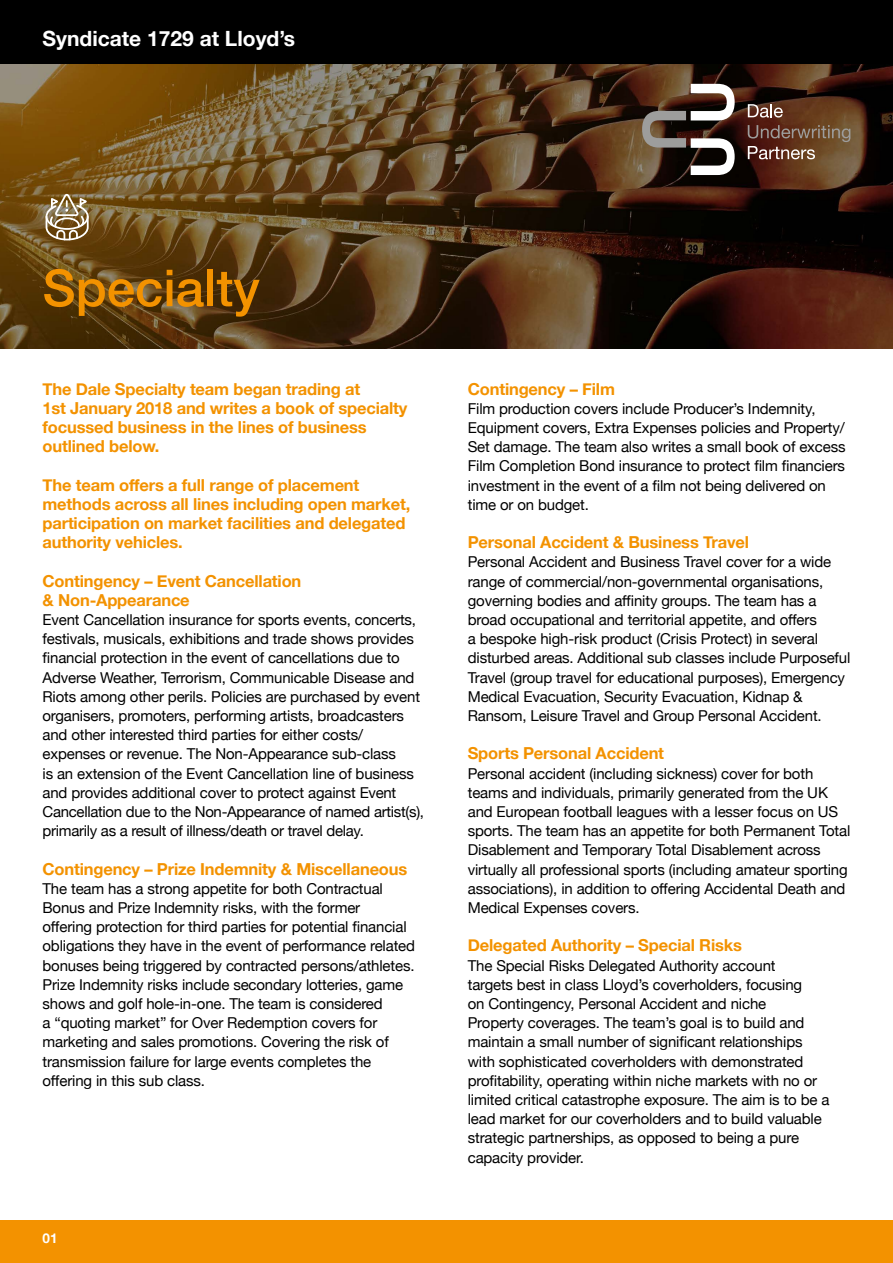
<style>
.page{position:relative;width:893px;height:1263px;background:#fff}
.page>*{position:absolute;margin:0;border:0;box-sizing:border-box;transform-origin:0 0}
.t1{font:500 51px "Helvetica Neue";color:#f39200}
.t2{font:700 21px "Helvetica Neue";color:#fff}
.t3{font:700 16.5px/19.2px "Helvetica Neue";letter-spacing:-.01em;color:#f39200}
.t4{font:15px/19.2px "Helvetica Neue";letter-spacing:-.01em;color:#000}
.t5{font:700 13.5px "Helvetica Neue";color:#fff}
</style>
<div class="page">
<img style="left:0;top:64px;width:893px;height:285px">
<svg style="left:642px;top:84px;width:93px;height:91px"></svg>
<svg style="left:748px;top:104px;width:35px;height:14px"></svg>
<svg style="left:748px;top:125px;width:102px;height:34px;background:#74513e"></svg>
<div style="left:0;top:0;width:893px;height:64px;background:#000"></div>
<div style="left:0;top:1220px;width:893px;height:43px;background:#f39200"></div>
<svg style="left:45px;top:193px;width:45px;height:48px"></svg>
<p class="t2" style="left:43px;top:22px;width:254px">Syndicate 1729 at Lloyd’s</p>
<p class="t1" style="left:43px;top:247px;width:219px">Specialty</p>
<p class="t3" style="left:43px;top:379px;width:319px">The Dale Specialty team began trading at</p>
<p class="t3" style="left:43px;top:399px;width:366px">1st January 2018 and writes a book of specialty focussed business in the lines of business outlined below.</p>
<p class="t3" style="left:43px;top:475px;width:369px">The team offers a full range of placement methods across all lines including open market, participation on market facilities and delegated authority vehicles.</p>
<p class="t3" style="left:43px;top:571px;width:260px">Contingency – Event Cancellation &amp; Non-Appearance</p>
<p class="t4" style="left:43px;top:611px;width:379px">Event Cancellation insurance for sports events, concerts, festivals, musicals, exhibitions and trade shows provides financial protection in the event of cancellations due to Adverse Weather, Terrorism, Communicable Disease and Riots among other perils. Policies are purchased by event organisers, promoters, performing artists, broadcasters and other interested third parties for either costs/ expenses or revenue. The Non-Appearance sub-class</p>
<p class="t4" style="left:43px;top:764px;width:383px">is an extension of the Event Cancellation line of business and provides additional cover to protect against Event Cancellation due to the Non-Appearance of named artist(s), primarily as a result of illness/death or travel delay.</p>
<p class="t3" style="left:43px;top:859px;width:366px">Contingency – Prize Indemnity &amp; Miscellaneous</p>
<p class="t4" style="left:43px;top:880px;width:374px">The team has a strong appetite for both Contractual Bonus and Prize Indemnity risks, with the former<br>offering protection for third parties for potential financial obligations they have in the event of performance related bonuses being triggered by contracted persons/athletes.<br>Prize Indemnity risks include secondary lotteries, game shows and golf hole-in-one. The team is considered<br>a “quoting market” for Over Redemption covers for marketing and sales promotions. Covering the risk of transmission failure for large events completes the offering in this sub class.</p>
<p class="t5" style="left:43px;top:1227px;width:17px">01</p>
<p class="t3" style="left:468px;top:379px;width:149px">Contingency – Film</p>
<p class="t4" style="left:468px;top:400px;width:379px">Film production covers include Producer’s Indemnity, Equipment covers, Extra Expenses policies and Property/ Set damage. The team also writes a small book of excess Film Completion Bond insurance to protect film financiers investment in the event of a film not being delivered on time or on budget.</p>
<p class="t3" style="left:468px;top:533px;width:283px">Personal Accident &amp; Business Travel</p>
<p class="t4" style="left:468px;top:553px;width:384px">Personal Accident and Business Travel cover for a wide range of commercial/non-governmental organisations, governing bodies and affinity groups. The team has a broad occupational and territorial appetite, and offers<br>a bespoke high-risk product (Crisis Protect) in several disturbed areas. Additional sub classes include Purposeful Travel (group travel for educational purposes), Emergency Medical Evacuation, Security Evacuation, Kidnap &amp; Ransom, Leisure Travel and Group Personal Accident.</p>
<p class="t3" style="left:468px;top:744px;width:198px">Sports Personal Accident</p>
<p class="t4" style="left:468px;top:764px;width:384px">Personal accident (including sickness) cover for both teams and individuals, primarily generated from the UK and European football leagues with a lesser focus on US sports. The team has an appetite for both Permanent Total Disablement and Temporary Total Disablement across virtually all professional sports (including amateur sporting associations), in addition to offering Accidental Death and Medical Expenses covers.</p>
<p class="t3" style="left:468px;top:936px;width:276px">Delegated Authority – Special Risks</p>
<p class="t4" style="left:468px;top:956px;width:363px">The Special Risks Delegated Authority account<br>targets best in class Lloyd’s coverholders, focusing<br>on Contingency, Personal Accident and niche<br>Property coverages. The team’s goal is to build and maintain a small number of significant relationships with sophisticated coverholders with demonstrated profitability, operating within niche markets with no or limited critical catastrophe exposure. The aim is to be a lead market for our coverholders and to build valuable strategic partnerships, as opposed to being a pure capacity provider.</p>
</div>
